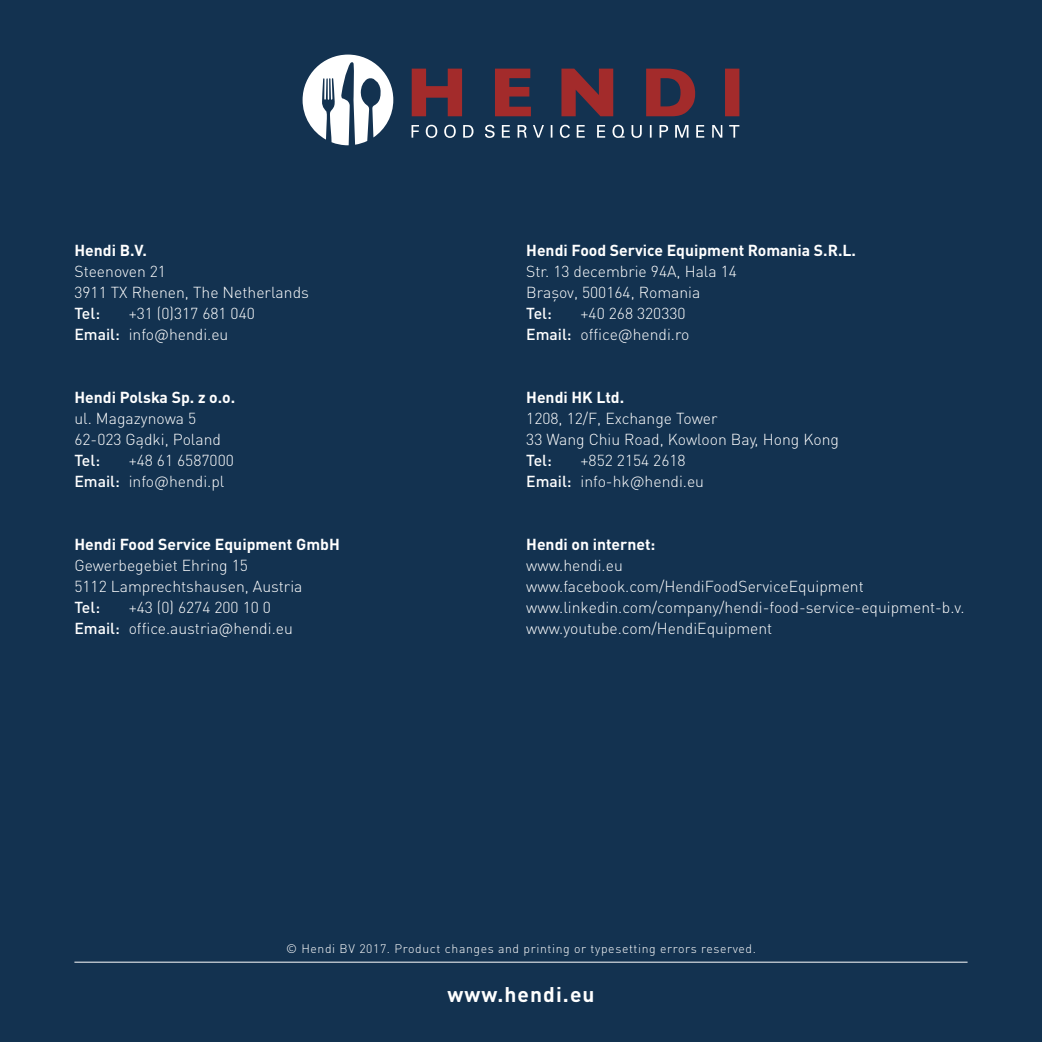
<style>
.page{position:relative;width:1042px;height:1042px;background:#133250}
.page>*{position:absolute;margin:0;border:0;box-sizing:border-box;transform-origin:0 0}
.t1{font:700 21px "DIN Pro";letter-spacing:.05em;color:#fff}
.t2{font:300 15.75px/21px "DIN Pro";color:#fff}
.t3{font:700 15.75px "DIN Pro";color:#fff}
.t4{font:500 15.75px "DIN Pro";letter-spacing:-.04em;color:#fff}
.t5{font:300 12.25px "DIN Pro";letter-spacing:.05em;color:#fff}
.s1{font-weight:500}
</style>
<div class="page">
<svg style="left:412px;top:69px;width:327px;height:47px"></svg>
<svg style="left:411px;top:125px;width:328px;height:13px"></svg>
<svg style="left:303px;top:55px;width:90px;height:90px"></svg>
<hr style="left:74px;top:961px;width:893px;height:1px;background:#fff">
<p class="t3" style="left:74px;top:238px;width:74px">Hendi B.V.</p>
<p class="t2" style="left:74px;top:261px;width:236px">Steenoven 21<br>3911 TX Rhenen, The Netherlands</p>
<p class="t4" style="left:74px;top:301px;width:27px">Tel:</p>
<p class="t2" style="left:74px;top:302px;width:182px;text-indent:54px">+31 (0)317 681 040<br><span class="s1">Email:</span> info@hendi.eu</p>
<p class="t3" style="left:74px;top:385px;width:162px">Hendi Polska Sp. z o.o.</p>
<p class="t2" style="left:74px;top:407px;width:148px">ul. Magazynowa 5<br>62-023 Gądki, Poland</p>
<p class="t4" style="left:74px;top:448px;width:27px">Tel:</p>
<p class="t2" style="left:74px;top:449px;width:161px;text-indent:54px">+48 61 6587000<br><span class="s1">Email:</span> info@hendi.pl</p>
<p class="t3" style="left:74px;top:531px;width:267px">Hendi Food Service Equipment GmbH</p>
<p class="t2" style="left:74px;top:554px;width:229px">Gewerbegebiet Ehring 15<br>5112 Lamprechtshausen, Austria</p>
<p class="t4" style="left:74px;top:595px;width:27px">Tel:</p>
<p class="t2" style="left:74px;top:596px;width:220px;text-indent:54px">+43 (0) 6274 200 10 0<br><span class="s1">Email:</span> office.austria@hendi.eu</p>
<p class="t3" style="left:526px;top:237px;width:331px">Hendi Food Service Equipment Romania S.R.L.</p>
<p class="t2" style="left:526px;top:260px;width:212px">Str. 13 decembrie 94A, Hala 14<br>Brașov, 500164, Romania</p>
<p class="t4" style="left:526px;top:301px;width:27px">Tel:</p>
<p class="t2" style="left:526px;top:302px;width:165px;text-align:right">+40 268 320330<br><span class="s1">Email:</span> office@hendi.ro</p>
<p class="t3" style="left:526px;top:384px;width:100px">Hendi HK Ltd.</p>
<p class="t2" style="left:526px;top:407px;width:314px">1208, 12/F, Exchange Tower<br>33 Wang Chiu Road, Kowloon Bay, Hong Kong</p>
<p class="t4" style="left:526px;top:448px;width:27px">Tel:</p>
<p class="t2" style="left:526px;top:449px;width:179px;text-indent:54px">+852 2154 2618<br><span class="s1">Email:</span> info-hk@hendi.eu</p>
<p class="t3" style="left:526px;top:531px;width:131px">Hendi on internet:</p>
<p class="t2" style="left:526px;top:554px;width:440px">www.hendi.eu<br>www.facebook.com/HendiFoodServiceEquipment www.linkedin.com/company/hendi-food-service-equipment-b.v. www.youtube.com/HendiEquipment</p>
<p class="t5" style="left:286px;top:940px;width:471px">© Hendi BV 2017. Product changes and printing or typesetting errors reserved.</p>
<h1 class="t1" style="left:447px;top:977px;width:149px">www.hendi.eu</h1>
</div>
